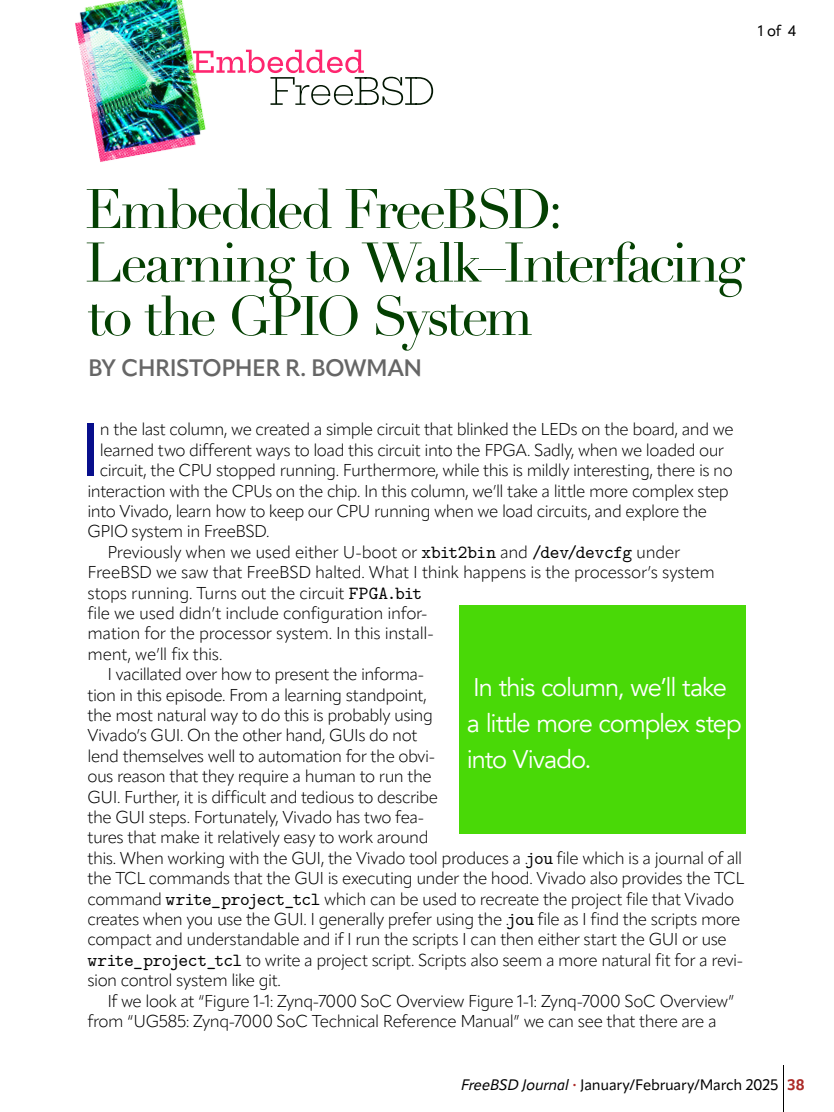
<style>
.page{position:relative;width:834px;height:1112px;background:#fff}
.page>*{position:absolute;margin:0;border:0;box-sizing:border-box;transform-origin:0 0}
.body_copy___no_indent{font:74.65px "Apparat";color:#070e8c}
.t1{font:54.75px/53.5px "Didot";letter-spacing:-.055em;color:#044002}
.body_copy___no_indent-2{font:25.5px/36px "Avenir";letter-spacing:-.04em;color:#fff}
.by_line{font:600 23.5px "Apparat";letter-spacing:-.02em;color:#666}
.body_copy{font:300 17px/20.4px "Apparat";letter-spacing:-.03em;color:#000}
.body_copy___no_indent-3{font:300 17px "Apparat";letter-spacing:-.03em;color:#000}
.t2{font:15px "Apparat";letter-spacing:-.015em;color:#000}
.s1{font-family:"LM Mono 10";font-weight:400;font-size:18.5px}
.s2{font-style:italic}
.s3{font-size:9px;color:#ac2b28}
.s4{font-weight:700;color:#ac2b28}
</style>
<div class="page">
<hr style="left:783px;top:1065px;width:1px;height:47px;background:#000">
<div style="left:459px;top:605px;width:287px;height:229px;background:#49d907"></div>
<img style="left:75px;top:0;width:131px;height:162px">
<svg style="left:193px;top:50px;width:240px;height:55px"></svg>
<p class="t2" style="left:758px;top:22px;width:39px">1 of 4</p>
<p class="t1" style="left:85px;top:184px;width:661px">Embedded FreeBSD:<br>Learning to Walk–Interfacing to the GPIO System</p>
<p class="by_line" style="left:88px;top:353px;width:336px">BY CHRISTOPHER R. BOWMAN</p>
<p class="body_copy___no_indent" style="left:80px;top:405px;width:23px">I</p>
<p class="body_copy___no_indent-3" style="left:100px;top:419px;width:635px">n the last column, we created a simple circuit that blinked the LEDs on the board, and we</p>
<p class="body_copy___no_indent-3" style="left:100px;top:440px;width:626px">learned two different ways to load this circuit into the FPGA. Sadly, when we loaded our</p>
<p class="body_copy___no_indent-3" style="left:100px;top:460px;width:634px">circuit, the CPU stopped running. Furthermore, while this is mildly interesting, there is no</p>
<p class="body_copy___no_indent-3" style="left:88px;top:481px;width:643px">interaction with the CPUs on the chip. In this column, we’ll take a little more complex step</p>
<p class="body_copy___no_indent-3" style="left:88px;top:501px;width:621px">into Vivado, learn how to keep our CPU running when we load circuits, and explore the</p>
<p class="body_copy___no_indent-3" style="left:88px;top:521px;width:184px">GPIO system in FreeBSD.</p>
<p class="body_copy" style="left:88px;top:542px;width:629px;text-indent:20px">Previously when we used either U-boot or <span class="s1">xbit2bin</span> and <span class="s1">/dev/devcfg</span> under FreeBSD we saw that FreeBSD halted. What I think happens is the processor’s system stops running. Turns out the circuit <span class="s1">FPGA.bit<br></span>file we used didn’t include configuration infor-<br>mation for the processor system. In this install-<br>ment, we’ll fix this.</p>
<p class="body_copy" style="left:88px;top:664px;width:658px;text-indent:20px">I vacillated over how to present the informa-<br>tion in this episode. From a learning standpoint,<br>the most natural way to do this is probably using<br>Vivado’s GUI. On the other hand, GUIs do not<br>lend themselves well to automation for the obvi-<br>ous reason that they require a human to run the<br>GUI. Further, it is difficult and tedious to describe<br>the GUI steps. Fortunately, Vivado has two fea-<br>tures that make it relatively easy to work around<br>this. When working with the GUI, the Vivado tool produces a .<span class="s1">jou</span> file which is a journal of all the TCL commands that the GUI is executing under the hood. Vivado also provides the TCL command <span class="s1">write_project_tcl</span> which can be used to recreate the project file that Vivado creates when you use the GUI. I generally prefer using the .<span class="s1">jou</span> file as I find the scripts more compact and understandable and if I run the scripts I can then either start the GUI or use <span class="s1">write_project_tcl</span> to write a project script. Scripts also seem a more natural fit for a revi&shy;sion control system like git.</p>
<p class="body_copy" style="left:88px;top:991px;width:649px;text-indent:20px">If we look at “Figure 1-1: Zynq-7000 SoC Overview Figure 1-1: Zynq-7000 SoC Overview” from “UG585: Zynq-7000 SoC Technical Reference Manual” we can see that there are a</p>
<p class="body_copy___no_indent-2" style="left:467px;top:670px;width:277px">In this column, we’ll take<br>a little more complex step into Vivado.</p>
<p class="t2" style="left:461px;top:1076px;width:345px"><span class="s2">FreeBSD Journal</span> <span class="s3">•</span> January/February/March 2025 <span class="s4">38</span></p>
</div>
